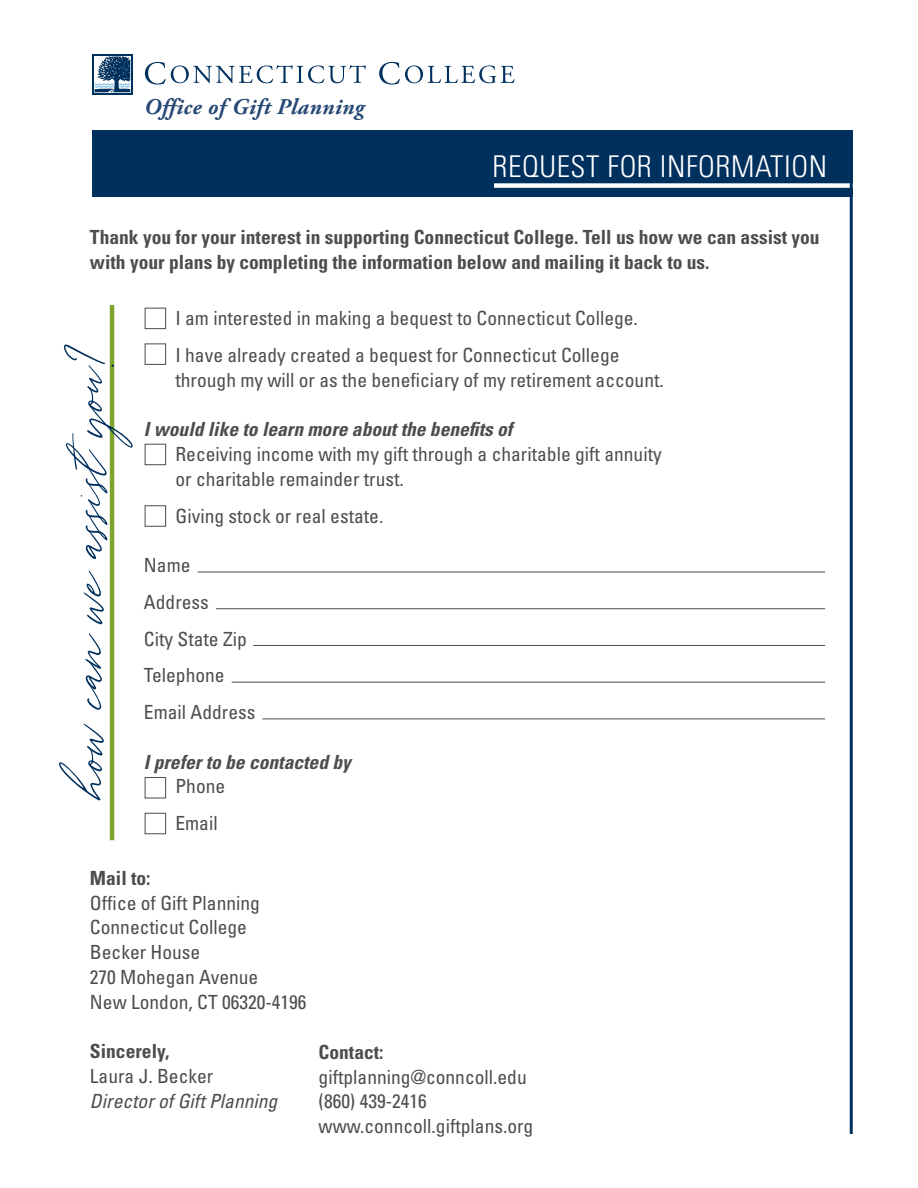
<style>
.page{position:relative;width:918px;height:1188px;background:#fff}
.page>*{position:absolute;margin:0;border:0;box-sizing:border-box;transform-origin:0 0}
.t1{font:70.5px "Tantinotes";color:#00305e}
.t2{font:300 condensed 30px "Univers LT Std";letter-spacing:.02em;color:#fff}
.t3{font:italic 700 22.5px "Adobe Garamond Pro";letter-spacing:.02em;color:#274975}
.t4{font:condensed 19.5px/24.8px "Univers LT Std";color:#4d4d4f}
.t5{font:700 condensed 19.5px/24.8px "Univers LT Std";color:#4d4d4f}
.t6{font:italic 700 condensed 19.5px "Univers LT Std";color:#4d4d4f}
.t7{font:italic condensed 19.5px "Univers LT Std";color:#4d4d4f}
</style>
<div class="page">
<hr style="left:110px;top:305px;width:4px;height:535px;background:#7ea42d">
<div style="left:92px;top:131px;width:761px;height:66px;background:#00305e"></div>
<div style="left:494px;top:183px;width:381px;height:5px;background:#fff"></div>
<hr style="left:850px;top:131px;width:3px;height:1003px;background:#00305e">
<svg style="left:145px;top:62px;width:221px;height:23px"></svg>
<svg style="left:379px;top:62px;width:136px;height:23px"></svg>
<svg style="left:92px;top:54px;width:41px;height:41px"></svg>
<svg style="left:94px;top:56px;width:36px;height:36px"></svg>
<div style="left:145px;top:308px;width:21px;height:21px;background:#fff;border:1px solid #4d4d4f"></div>
<div style="left:145px;top:777px;width:21px;height:21px;background:#fff;border:1px solid #4d4d4f"></div>
<div style="left:145px;top:344px;width:21px;height:21px;background:#fff;border:1px solid #4d4d4f"></div>
<div style="left:145px;top:813px;width:21px;height:21px;background:#fff;border:1px solid #4d4d4f"></div>
<div style="left:145px;top:444px;width:21px;height:21px;background:#fff;border:1px solid #4d4d4f"></div>
<div style="left:145px;top:505px;width:21px;height:22px;background:#fff;border:1px solid #4d4d4f"></div>
<hr style="left:198px;top:572px;width:627px;height:1px;background:#4d4d4f">
<hr style="left:216px;top:608px;width:609px;height:1px;background:#4d4d4f">
<hr style="left:253px;top:645px;width:572px;height:1px;background:#4d4d4f">
<hr style="left:232px;top:682px;width:593px;height:1px;background:#4d4d4f">
<hr style="left:262px;top:719px;width:563px;height:1px;background:#4d4d4f">
<p class="t3" style="left:144px;top:93px;width:221px">Office of Gift Planning</p>
<h2 class="t2" style="left:493px;top:148px;width:336px">REQUEST FOR INFORMATION</h2>
<p class="t5" style="left:90px;top:225px;width:731px">Thank you for your interest in supporting Connecticut College. Tell us how we can assist you with your plans by completing the information below and mailing it back to us.</p>
<p class="t4" style="left:175px;top:300px;width:464px;line-height:36.8px">I am interested in making a bequest to Connecticut College.<br>I have already created a bequest for Connecticut College</p>
<p class="t4" style="left:175px;top:367px;width:490px">through my will or as the beneficiary of my retirement account.</p>
<p class="t6" style="left:144px;top:418px;width:370px">I would like to learn more about the benefits of</p>
<p class="t4" style="left:175px;top:442px;width:488px">Receiving income with my gift through a charitable gift annuity or charitable remainder trust.</p>
<p class="t4" style="left:175px;top:503px;width:209px">Giving stock or real estate.</p>
<p class="t4" style="left:144px;top:547px;width:113px;line-height:36.8px">Name<br>Address<br>City State Zip<br>Telephone<br>Email Address</p>
<p class="t6" style="left:144px;top:750px;width:208px">I prefer to be contacted by</p>
<p class="t4" style="left:175px;top:768px;width:51px;line-height:36.8px">Phone<br>Email</p>
<h1 class="t1" style="left:51px;top:794px;width:452px;rotate:-90deg">how can we assistyou?</h1>
<p class="t5" style="left:90px;top:866px;width:62px">Mail to:</p>
<p class="t4" style="left:90px;top:890px;width:218px">Office of Gift Planning<br>Connecticut College<br>Becker House<br>270 Mohegan Avenue<br>New London, CT 06320-4196</p>
<p class="t5" style="left:90px;top:1039px;width:81px">Sincerely,</p>
<p class="t4" style="left:90px;top:1063px;width:125px">Laura J. Becker</p>
<p class="t7" style="left:90px;top:1088px;width:189px">Director of Gift Planning</p>
<p class="t5" style="left:319px;top:1039px;width:67px">Contact:</p>
<p class="t4" style="left:319px;top:1064px;width:216px">giftplanning@conncoll.edu (860) 439-2416 www.conncoll.giftplans.org</p>
</div>
